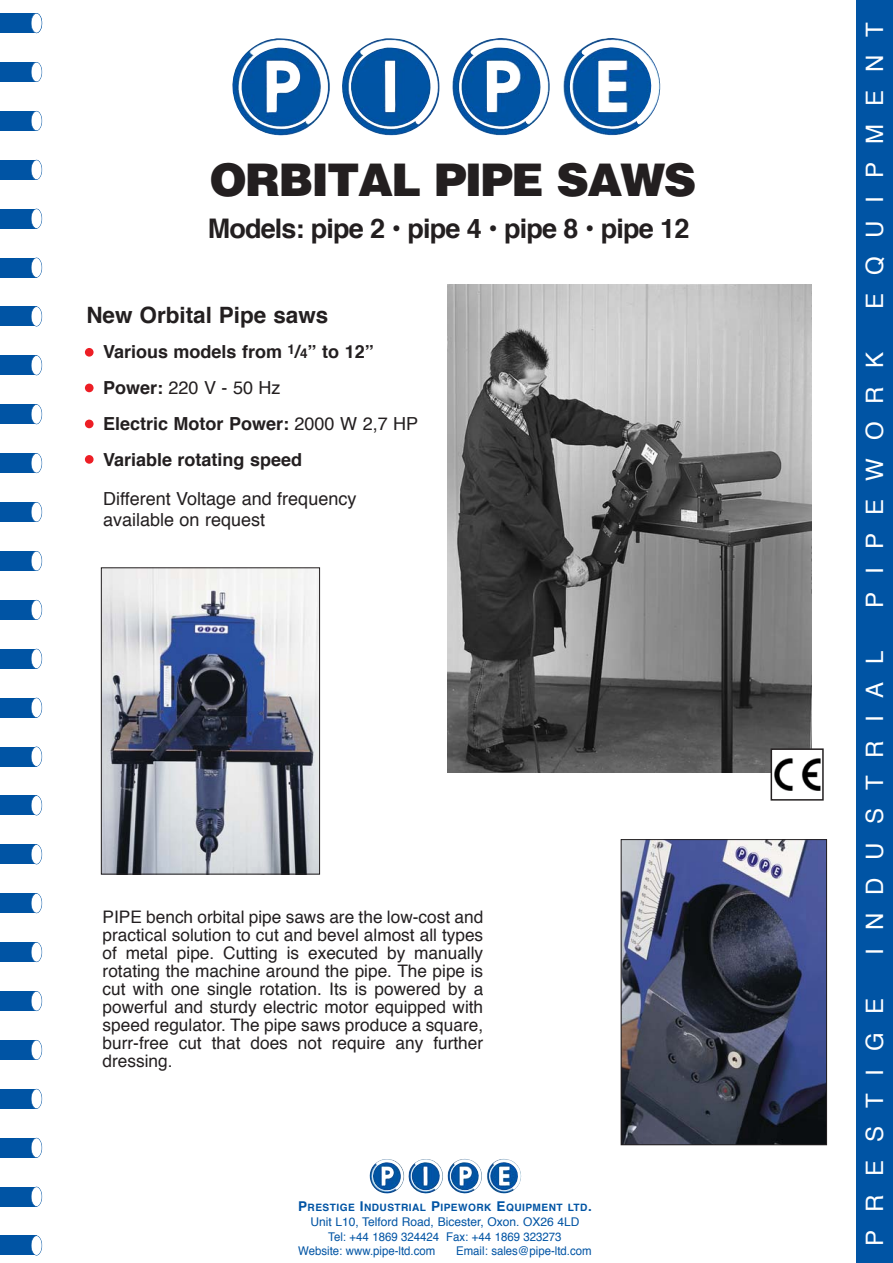
<style>
.page{position:relative;width:893px;height:1263px;background:#fff}
.page>*{position:absolute;margin:0;border:0;box-sizing:border-box;transform-origin:0 0}
.t1{font:900 45px "Helvetica";letter-spacing:-.04em;color:#231f20}
.t2{font:700 27px "Helvetica";letter-spacing:-.035em;color:#231f20}
.t3{font:24px "Helvetica";letter-spacing:.75em;color:#fff}
.t4{font:700 22.5px "Helvetica";color:#231f20}
.t5{font:700 18px/36px "Helvetica";color:#231f20}
.t6{font:18px/21px "Helvetica";color:#231f20}
.t7{font:17.25px/18px "Helvetica";color:#231f20;text-align:justify}
.t8{font:12px "Helvetica";color:#0054a4;scale:.95 1}
.t9{font:12px "Helvetica";color:#0054a4}
.t10{font:700 10.2px "Helvetica";letter-spacing:.045em;color:#0054a4}
.s1{font-size:13.5px}
.s2{font-weight:400}
</style>
<div class="page">
<img style="left:369px;top:1159px;width:152px;height:35px">
<img style="left:232px;top:38px;width:429px;height:98px">
<div style="left:0;top:698px;width:37px;height:20px;background:#0054a4"></div>
<div style="left:0;top:747px;width:37px;height:19px;background:#0054a4"></div>
<div style="left:0;top:795px;width:37px;height:20px;background:#0054a4"></div>
<div style="left:0;top:844px;width:37px;height:20px;background:#0054a4"></div>
<div style="left:0;top:893px;width:37px;height:20px;background:#0054a4"></div>
<div style="left:0;top:942px;width:37px;height:20px;background:#0054a4"></div>
<div style="left:0;top:991px;width:37px;height:20px;background:#0054a4"></div>
<div style="left:0;top:1040px;width:37px;height:20px;background:#0054a4"></div>
<div style="left:0;top:1089px;width:37px;height:20px;background:#0054a4"></div>
<div style="left:0;top:1138px;width:37px;height:20px;background:#0054a4"></div>
<div style="left:0;top:1187px;width:37px;height:20px;background:#0054a4"></div>
<div style="left:0;top:13px;width:37px;height:20px;background:#0054a4"></div>
<div style="left:0;top:1236px;width:37px;height:19px;background:#0054a4"></div>
<div style="left:0;top:62px;width:37px;height:20px;background:#0054a4"></div>
<div style="left:0;top:111px;width:37px;height:20px;background:#0054a4"></div>
<div style="left:0;top:160px;width:37px;height:20px;background:#0054a4"></div>
<div style="left:0;top:209px;width:37px;height:20px;background:#0054a4"></div>
<div style="left:0;top:258px;width:37px;height:19px;background:#0054a4"></div>
<div style="left:0;top:306px;width:37px;height:20px;background:#0054a4"></div>
<div style="left:0;top:355px;width:37px;height:20px;background:#0054a4"></div>
<div style="left:0;top:404px;width:37px;height:20px;background:#0054a4"></div>
<div style="left:0;top:453px;width:37px;height:20px;background:#0054a4"></div>
<div style="left:0;top:502px;width:37px;height:20px;background:#0054a4"></div>
<div style="left:0;top:551px;width:37px;height:20px;background:#0054a4"></div>
<div style="left:0;top:600px;width:37px;height:20px;background:#0054a4"></div>
<div style="left:0;top:649px;width:37px;height:20px;background:#0054a4"></div>
<div style="left:31px;top:13px;width:11px;height:20px;background:#fff;border-radius:50%"></div>
<div style="left:31px;top:13px;width:11px;height:20px;border:1px solid #0054a4;border-radius:50%"></div>
<div style="left:31px;top:62px;width:11px;height:20px;background:#fff;border-radius:50%"></div>
<div style="left:31px;top:62px;width:11px;height:20px;border:1px solid #0054a4;border-radius:50%"></div>
<div style="left:31px;top:111px;width:11px;height:20px;background:#fff;border-radius:50%"></div>
<div style="left:31px;top:111px;width:11px;height:20px;border:1px solid #0054a4;border-radius:50%"></div>
<div style="left:31px;top:160px;width:11px;height:20px;background:#fff;border-radius:50%"></div>
<div style="left:31px;top:160px;width:11px;height:20px;border:1px solid #0054a4;border-radius:50%"></div>
<div style="left:31px;top:209px;width:11px;height:19px;background:#fff;border-radius:50%"></div>
<div style="left:31px;top:209px;width:11px;height:20px;border:1px solid #0054a4;border-radius:50%"></div>
<div style="left:31px;top:258px;width:11px;height:19px;background:#fff;border-radius:50%"></div>
<div style="left:31px;top:258px;width:11px;height:20px;border:1px solid #0054a4;border-radius:50%"></div>
<div style="left:31px;top:307px;width:11px;height:19px;background:#fff;border-radius:50%"></div>
<div style="left:31px;top:306px;width:11px;height:20px;border:1px solid #0054a4;border-radius:50%"></div>
<div style="left:31px;top:356px;width:11px;height:19px;background:#fff;border-radius:50%"></div>
<div style="left:31px;top:355px;width:11px;height:20px;border:1px solid #0054a4;border-radius:50%"></div>
<div style="left:31px;top:404px;width:11px;height:20px;background:#fff;border-radius:50%"></div>
<div style="left:31px;top:404px;width:11px;height:20px;border:1px solid #0054a4;border-radius:50%"></div>
<div style="left:31px;top:453px;width:11px;height:20px;background:#fff;border-radius:50%"></div>
<div style="left:31px;top:453px;width:11px;height:20px;border:1px solid #0054a4;border-radius:50%"></div>
<div style="left:31px;top:502px;width:11px;height:20px;background:#fff;border-radius:50%"></div>
<div style="left:31px;top:502px;width:11px;height:20px;border:1px solid #0054a4;border-radius:50%"></div>
<div style="left:31px;top:551px;width:11px;height:20px;background:#fff;border-radius:50%"></div>
<div style="left:31px;top:551px;width:11px;height:20px;border:1px solid #0054a4;border-radius:50%"></div>
<div style="left:31px;top:600px;width:11px;height:20px;background:#fff;border-radius:50%"></div>
<div style="left:31px;top:600px;width:11px;height:20px;border:1px solid #0054a4;border-radius:50%"></div>
<div style="left:31px;top:649px;width:11px;height:20px;background:#fff;border-radius:50%"></div>
<div style="left:31px;top:649px;width:11px;height:20px;border:1px solid #0054a4;border-radius:50%"></div>
<div style="left:31px;top:698px;width:11px;height:20px;background:#fff;border-radius:50%"></div>
<div style="left:31px;top:698px;width:11px;height:20px;border:1px solid #0054a4;border-radius:50%"></div>
<div style="left:31px;top:747px;width:11px;height:19px;background:#fff;border-radius:50%"></div>
<div style="left:31px;top:747px;width:11px;height:20px;border:1px solid #0054a4;border-radius:50%"></div>
<div style="left:31px;top:796px;width:11px;height:19px;background:#fff;border-radius:50%"></div>
<div style="left:31px;top:795px;width:11px;height:20px;border:1px solid #0054a4;border-radius:50%"></div>
<div style="left:31px;top:845px;width:11px;height:19px;background:#fff;border-radius:50%"></div>
<div style="left:31px;top:844px;width:11px;height:20px;border:1px solid #0054a4;border-radius:50%"></div>
<div style="left:31px;top:893px;width:11px;height:20px;background:#fff;border-radius:50%"></div>
<div style="left:31px;top:893px;width:11px;height:20px;border:1px solid #0054a4;border-radius:50%"></div>
<div style="left:31px;top:942px;width:11px;height:20px;background:#fff;border-radius:50%"></div>
<div style="left:31px;top:942px;width:11px;height:20px;border:1px solid #0054a4;border-radius:50%"></div>
<div style="left:31px;top:991px;width:11px;height:20px;background:#fff;border-radius:50%"></div>
<div style="left:31px;top:991px;width:11px;height:20px;border:1px solid #0054a4;border-radius:50%"></div>
<div style="left:31px;top:1040px;width:11px;height:20px;background:#fff;border-radius:50%"></div>
<div style="left:31px;top:1040px;width:11px;height:20px;border:1px solid #0054a4;border-radius:50%"></div>
<div style="left:31px;top:1089px;width:11px;height:20px;background:#fff;border-radius:50%"></div>
<div style="left:31px;top:1089px;width:11px;height:20px;border:1px solid #0054a4;border-radius:50%"></div>
<div style="left:31px;top:1138px;width:11px;height:20px;background:#fff;border-radius:50%"></div>
<div style="left:31px;top:1138px;width:11px;height:20px;border:1px solid #0054a4;border-radius:50%"></div>
<div style="left:31px;top:1187px;width:11px;height:20px;background:#fff;border-radius:50%"></div>
<div style="left:31px;top:1187px;width:11px;height:20px;border:1px solid #0054a4;border-radius:50%"></div>
<div style="left:31px;top:1236px;width:11px;height:19px;background:#fff;border-radius:50%"></div>
<div style="left:31px;top:1236px;width:11px;height:20px;border:1px solid #0054a4;border-radius:50%"></div>
<div style="left:856px;top:0;width:36px;height:1263px;background:#0054a4"></div>
<div style="left:85px;top:348px;width:9px;height:9px;background:#ed1e25;border-radius:50%"></div>
<div style="left:85px;top:384px;width:9px;height:8px;background:#ed1e25;border-radius:50%"></div>
<div style="left:85px;top:420px;width:9px;height:8px;background:#ed1e25;border-radius:50%"></div>
<img style="left:448px;top:285px;width:363px;height:488px">
<div style="left:771px;top:749px;width:52px;height:51px;background:#fff"></div>
<img style="left:774px;top:758px;width:46px;height:32px">
<div style="left:770px;top:748px;width:53px;height:53px;border:2px solid #231f20"></div>
<img style="left:623px;top:841px;width:201px;height:302px">
<div style="left:621px;top:839px;width:205px;height:306px;border:1px solid #231f20"></div>
<img style="left:103px;top:570px;width:215px;height:302px">
<div style="left:101px;top:568px;width:219px;height:306px;border:1px solid #231f20"></div>
<div style="left:85px;top:455px;width:9px;height:9px;background:#ed1e25;border-radius:50%"></div>
<h1 class="t1" style="left:209px;top:160px;width:488px">ORBITAL PIPE SAWS</h1>
<h2 class="t2" style="left:208px;top:217px;width:483px">Models: pipe 2 • pipe 4 • pipe 8 • pipe 12</h2>
<h3 class="t4" style="left:86px;top:305px;width:243px">New Orbital Pipe saws</h3>
<p class="t5" style="left:103px;top:335px;width:317px">Various models from <sup>1</sup>/<span class="s1">4</span>” to 12”<br>Power: <span class="s2">220 V - 50 Hz<br></span>Electric Motor Power: <span class="s2">2000 W 2,7 HP<br></span>Variable rotating speed</p>
<p class="t6" style="left:103px;top:490px;width:255px">Different Voltage and frequency available on request</p>
<p class="t7" style="left:103px;top:909px;width:382px">PIPE bench orbital pipe saws are the low-cost and practical solution to cut and bevel almost all types of metal pipe. Cutting is executed by manually rotating the machine around the pipe. The pipe is cut with one single rotation. Its is powered by a powerful and sturdy electric motor equipped with speed regulator. The pipe saws produce a square, burr-free cut that does not require any further dressing.</p>
<p class="t10" style="left:298px;top:1203px;width:295px"><span class="s1">P</span>RESTIGE <span class="s1">I</span>NDUSTRIAL <span class="s1">P</span>IPEWORK <span class="s1">E</span>QUIPMENT LTD<span class="s1">.</span></p>
<p class="t9" style="left:310px;top:1217px;width:270px">Unit L10, Telford Road, Bicester, Oxon. OX26 4LD</p>
<p class="t8" style="left:328px;top:1232px;width:247px">Tel: +44 1869 324424 Fax: +44 1869 323273</p>
<p class="t8" style="left:298px;top:1246px;width:146px">Website: www.pipe-ltd.com</p>
<p class="t8" style="left:456px;top:1246px;width:144px">Email: sales@pipe-ltd.com</p>
<h3 class="t3" style="left:864px;top:309px;width:288px;rotate:-90deg">EQUIPMENT</h3>
<h3 class="t3" style="left:864px;top:608px;width:257px;rotate:-90deg">PIPEWORK</h3>
<h3 class="t3" style="left:864px;top:955px;width:306px;rotate:-90deg">INDUSTRIAL</h3>
<h3 class="t3" style="left:864px;top:1246px;width:249px;rotate:-90deg">PRESTIGE</h3>
</div>
